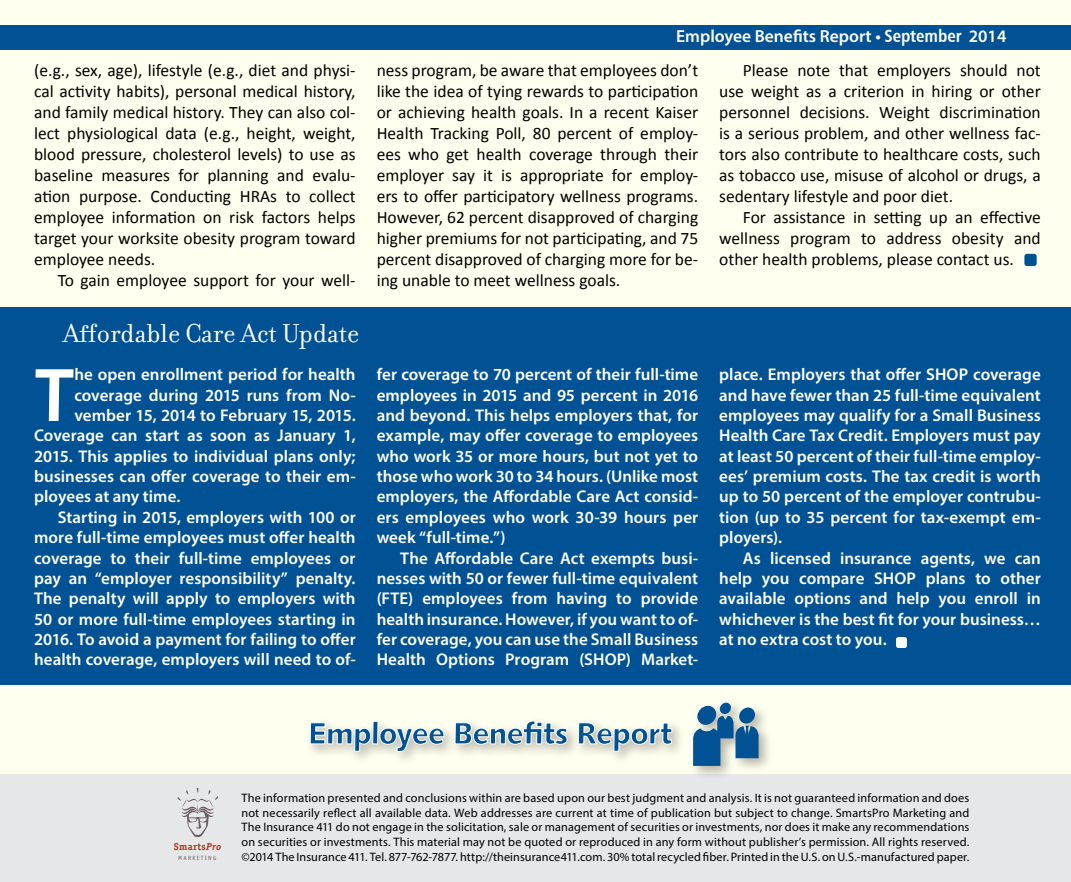
<style>
.page{position:relative;width:1071px;height:882px;background:#fff}
.page>*{position:absolute;margin:0;border:0;box-sizing:border-box;transform-origin:0 0}
.t1{font:74.9px "Humanist 531 BT Bold A";color:#fff}
.t2{font:28px "Filosofia";color:#fff}
.t3{font:17.5px/21px "Calibri";color:#000;text-align:justify}
.t4{font:600 17.5px "Myriad Pro";color:#fff}
.t5{font:600 16.97px/20.3px "Myriad Pro";letter-spacing:.005em;color:#fff;text-align:justify}
.t6{font:12.25px/14.7px "Myriad Pro";letter-spacing:.01em;color:#000;text-align:justify}
.t7{font:700 9.97px "Officina Serif";letter-spacing:.03em;color:#b13427}
.t8{font:6.12px "Officina Sans";letter-spacing:.2em;color:#6c5c65}
.s1{font-family:"Humanist 777 BT Bold Condensed B";font-weight:400}
.s2{font-style:italic}
</style>
<div class="page">
<div style="left:1px;top:1px;width:1070px;height:881px;background:#fffff0"></div>
<div style="left:0;top:25px;width:1071px;height:24px;background:#005295"></div>
<div style="left:0;top:775px;width:1071px;height:107px;background:#e6e7e8"></div>
<svg style="left:178px;top:788px;width:40px;height:49px"></svg>
<div style="left:0;top:307px;width:1071px;height:378px;background:#005295"></div>
<div style="left:305px;top:716px;width:381px;height:50px;background:#000;opacity:.3"></div>
<svg style="left:309px;top:720px;width:364px;height:32px"></svg>
<div style="left:688px;top:699px;width:85px;height:82px;background:#000;opacity:.3"></div>
<div style="left:697px;top:706px;width:19px;height:19px;background:#005295;border-radius:50%"></div>
<div style="left:720px;top:703px;width:11px;height:11px;background:#005295;border-radius:50%"></div>
<div style="left:739px;top:707px;width:16px;height:17px;background:#005295;border-radius:50%"></div>
<svg style="left:693px;top:716px;width:66px;height:50px;background:#4a80a8"></svg>
<div style="left:896px;top:637px;width:11px;height:11px;background:#fff;border-radius:2px"></div>
<div style="left:1024px;top:254px;width:13px;height:12px;background:#005295;border-radius:3px"></div>
<p class="t3" style="left:34px;top:60px;width:323px">(e.g., sex, age), lifestyle (e.g., diet and physi&shy;cal activity habits), personal medical history, and family medical history. They can also col&shy;lect physiological data (e.g., height, weight, blood pressure, cholesterol levels) to use as baseline measures for planning and evalu&shy;ation purpose. Conducting HRAs to collect employee information on risk factors helps target your worksite obesity program toward employee needs.</p>
<p class="t3" style="left:58px;top:270px;width:299px">To gain employee support for your well-</p>
<h2 class="t2" style="left:63px;top:318px;width:298px">Affordable Care Act Update</h2>
<h1 class="t1" style="left:34px;top:349px;width:42px">T</h1>
<p class="t5" style="left:74px;top:364px;width:283px">he open enrollment period for health</p>
<p class="t5" style="left:74px;top:384px;width:283px">coverage during 2015 runs from No-</p>
<p class="t5" style="left:74px;top:405px;width:283px">vember 15, 2014 to February 15, 2015.</p>
<p class="t5" style="left:34px;top:425px;width:323px">Coverage can start as soon as January 1,</p>
<p class="t5" style="left:34px;top:445px;width:323px">2015. This applies to individual plans only;</p>
<p class="t5" style="left:34px;top:466px;width:323px">businesses can offer coverage to their em-</p>
<p class="t5" style="left:34px;top:486px;width:148px">ployees at any time.</p>
<p class="t5" style="left:58px;top:507px;width:299px">Starting in 2015, employers with 100 or</p>
<p class="t5" style="left:34px;top:527px;width:323px">more full-time employees must offer health</p>
<p class="t5" style="left:34px;top:547px;width:323px">coverage to their full-time employees or</p>
<p class="t5" style="left:34px;top:568px;width:323px">pay an “employer responsibility” penalty.</p>
<p class="t5" style="left:34px;top:588px;width:323px">The penalty will apply to employers with</p>
<p class="t5" style="left:34px;top:608px;width:323px">50 or more full-time employees starting in</p>
<p class="t5" style="left:34px;top:629px;width:323px">2016. To avoid a payment for failing to offer</p>
<p class="t5" style="left:34px;top:649px;width:323px">health coverage, employers will need to of-</p>
<p class="t4" style="left:676px;top:25px;width:332px">Employee Benefits Report • <span class="s1">September</span> 2014</p>
<p class="t3" style="left:377px;top:60px;width:323px">ness program, be aware that employees don’t like the idea of tying rewards to participation or achieving health goals. In a recent Kaiser Health Tracking Poll, 80 percent of employ&shy;ees who get health coverage through their employer say it is appropriate for employ&shy;ers to offer participatory wellness programs.<br>However, 62 percent disapproved of charging higher premiums for not participating, and 75 percent disapproved of charging more for be&shy;ing unable to meet wellness goals.</p>
<p class="t3" style="left:719px;top:60px;width:323px;text-indent:24px">Please note that employers should not use weight as a criterion in hiring or other personnel decisions. Weight discrimination is a serious problem, and other wellness fac&shy;tors also contribute to healthcare costs, such as tobacco use, misuse of alcohol or drugs, a sedentary lifestyle and poor diet.</p>
<p class="t3" style="left:719px;top:207px;width:323px;text-indent:24px">For assistance in setting up an effective wellness program to address obesity and other health problems, please contact us.</p>
<p class="t5" style="left:377px;top:364px;width:323px">fer coverage to 70 percent of their full-time employees in 2015 and 95 percent in 2016 and beyond. This helps employers that, for example, may offer coverage to employees who work 35 or more hours, but not yet to those who work 30 to 34 hours. (Unlike most employers, the Affordable Care Act consid&shy;ers employees who work 30-39 hours per week “full-time.”)</p>
<p class="t5" style="left:377px;top:547px;width:323px;text-indent:24px">The Affordable Care Act exempts busi&shy;nesses with 50 or fewer full-time equivalent (FTE) employees from having to provide health insurance. However, if you want to of&shy;fer coverage, you can use the Small Business Health Options Program (SHOP) Market-</p>
<p class="t5" style="left:719px;top:364px;width:323px">place. Employers that offer SHOP coverage and have fewer than 25 full-time equivalent employees may qualify for a Small Business Health Care Tax Credit. Employers must pay at least 50 percent of their full-time employ&shy;ees’ premium costs. The tax credit is worth up to 50 percent of the employer contrubu&shy;tion (up to 35 percent for tax-exempt em&shy;ployers).</p>
<p class="t5" style="left:719px;top:547px;width:323px;text-indent:24px">As licensed insurance agents, we can help you compare SHOP plans to other available options and help you enroll in whichever is the best fit for your business… at no extra cost to you.</p>
<p class="t7" style="left:174px;top:841px;width:49px">Smarts<span class="s2">Pro</span></p>
<p class="t8" style="left:178px;top:854px;width:40px">MARKETING</p>
<p class="t6" style="left:241px;top:790px;width:729px">The information presented and conclusions within are based upon our best judgment and analysis. It is not guaranteed information and does not necessarily reflect all available data. Web addresses are current at time of publication but subject to change. SmartsPro Marketing and The Insurance 411 do not engage in the solicitation, sale or management of securities or investments, nor does it make any recommendations on securities or investments. This material may not be quoted or reproduced in any form without publisher’s permission. All rights reserved. ©2014 The Insurance 411. Tel. 877-762-7877. http://theinsurance411.com. 30% total recycled fiber. Printed in the U.S. on U.S.-manufactured paper.</p>
</div>
